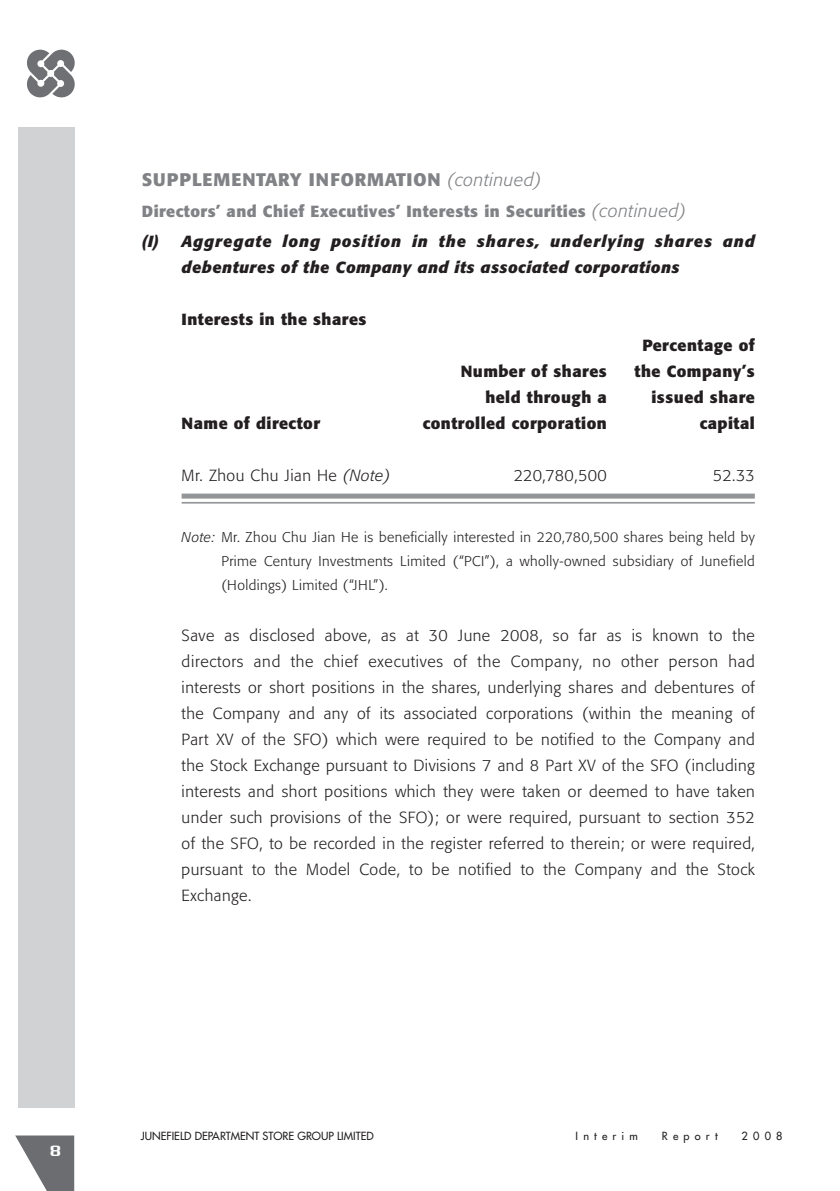
<style>
.page{position:relative;width:840px;height:1191px;background:#fff}
.page>*{position:absolute;margin:0;border:0;box-sizing:border-box;transform-origin:0 0}
.t1{font:700 18px "Formata";letter-spacing:.05em;color:#808285}
.t2{font:300 16px/26px "Formata";letter-spacing:.03em;color:#231f20;text-align:justify}
.t3{font:700 16px "Formata";letter-spacing:.03em;color:#231f20}
.t4{font:italic 700 16px/30px "Formata";letter-spacing:.06em;color:#231f20}
.t5{font:italic 700 16px "Formata";letter-spacing:.035em;color:#231f20}
.t6{font:300 16px "Formata";letter-spacing:.01em;color:#231f20}
.t7{font:600 14.8px "Briem Akademi Std";color:#fff;scale:1.5 1}
.t8{font:300 14px/24px "Formata";letter-spacing:.03em;color:#231f20;text-align:justify}
.t9{font:500 11px "Futura Std";color:#231f20}
.t10{font:500 11px "Futura Std";letter-spacing:.47em;color:#231f20}
.s1{font-weight:300;font-style:italic}
.s2{font-style:normal;color:#808285}
.s3{font-weight:300;font-size:18px;color:#808285}
.s4{font-style:italic}
</style>
<div class="page">
<img style="left:27px;top:50px;width:48px;height:47px">
<div style="left:18px;top:127px;width:56px;height:980px;background:#d1d2d4"></div>
<svg style="left:15px;top:1135px;width:59px;height:55px"></svg>
<div style="left:181px;top:493px;width:573px;height:5px;background:#939598"></div>
<hr style="left:181px;top:502px;width:573px;height:1px;background:#939598">
<p class="t1" style="left:142px;top:168px;width:401px">SUPPLEMENTARY INFORMATION <span class="s1">(continued)</span></p>
<p class="t4" style="left:142px;top:198px;width:614px"><span class="s2">Directors’ and Chief Executives’ Interests in Securities</span> <span class="s3">(continued)<br></span>(I) Aggregate long position in the shares, underlying shares and</p>
<p class="t5" style="left:181px;top:258px;width:499px">debentures of the Company and its associated corporations</p>
<p class="t3" style="left:181px;top:310px;width:186px">Interests in the shares</p>
<p class="t3" style="left:642px;top:336px;width:114px">Percentage of</p>
<p class="t3" style="left:460px;top:362px;width:147px">Number of shares</p>
<p class="t3" style="left:634px;top:362px;width:122px">the Company’s</p>
<p class="t3" style="left:485px;top:388px;width:123px">held through a</p>
<p class="t3" style="left:651px;top:388px;width:105px">issued share</p>
<p class="t3" style="left:181px;top:414px;width:140px">Name of director</p>
<p class="t3" style="left:422px;top:414px;width:185px">controlled corporation</p>
<p class="t3" style="left:699px;top:414px;width:57px">capital</p>
<p class="t2" style="left:181px;top:464px;width:210px">Mr. Zhou Chu Jian He <span class="s4">(Note)</span></p>
<p class="t6" style="left:513px;top:466px;width:95px">220,780,500</p>
<p class="t2" style="left:712px;top:464px;width:43px">52.33</p>
<p class="t8" style="left:221px;top:526px;width:534px;text-indent:-40px"><span class="s4">Note:</span> Mr. Zhou Chu Jian He is beneficially interested in 220,780,500 shares being held by Prime Century Investments Limited (“PCI”), a wholly-owned subsidiary of Junefield (Holdings) Limited (“JHL”).</p>
<p class="t2" style="left:181px;top:624px;width:574px">Save as disclosed above, as at 30 June 2008, so far as is known to the directors and the chief executives of the Company, no other person had interests or short positions in the shares, underlying shares and debentures of the Company and any of its associated corporations (within the meaning of Part XV of the SFO) which were required to be notified to the Company and the Stock Exchange pursuant to Divisions 7 and 8 Part XV of the SFO (including interests and short positions which they were taken or deemed to have taken under such provisions of the SFO); or were required, pursuant to section 352 of the SFO, to be recorded in the register referred to therein; or were required, pursuant to the Model Code, to be notified to the Company and the Stock Exchange.</p>
<p class="t7" style="left:49px;top:1141px;width:10px">8</p>
<p class="t9" style="left:141px;top:1129px;width:234px">JUNEFIELD DEPARTMENT STORE GROUP LIMITED</p>
<p class="t10" style="left:575px;top:1129px;width:64px">Interim</p>
<p class="t9" style="left:661px;top:1129px;width:57px">Report</p>
<p class="t9" style="left:741px;top:1129px;width:42px">2008</p>
</div>
